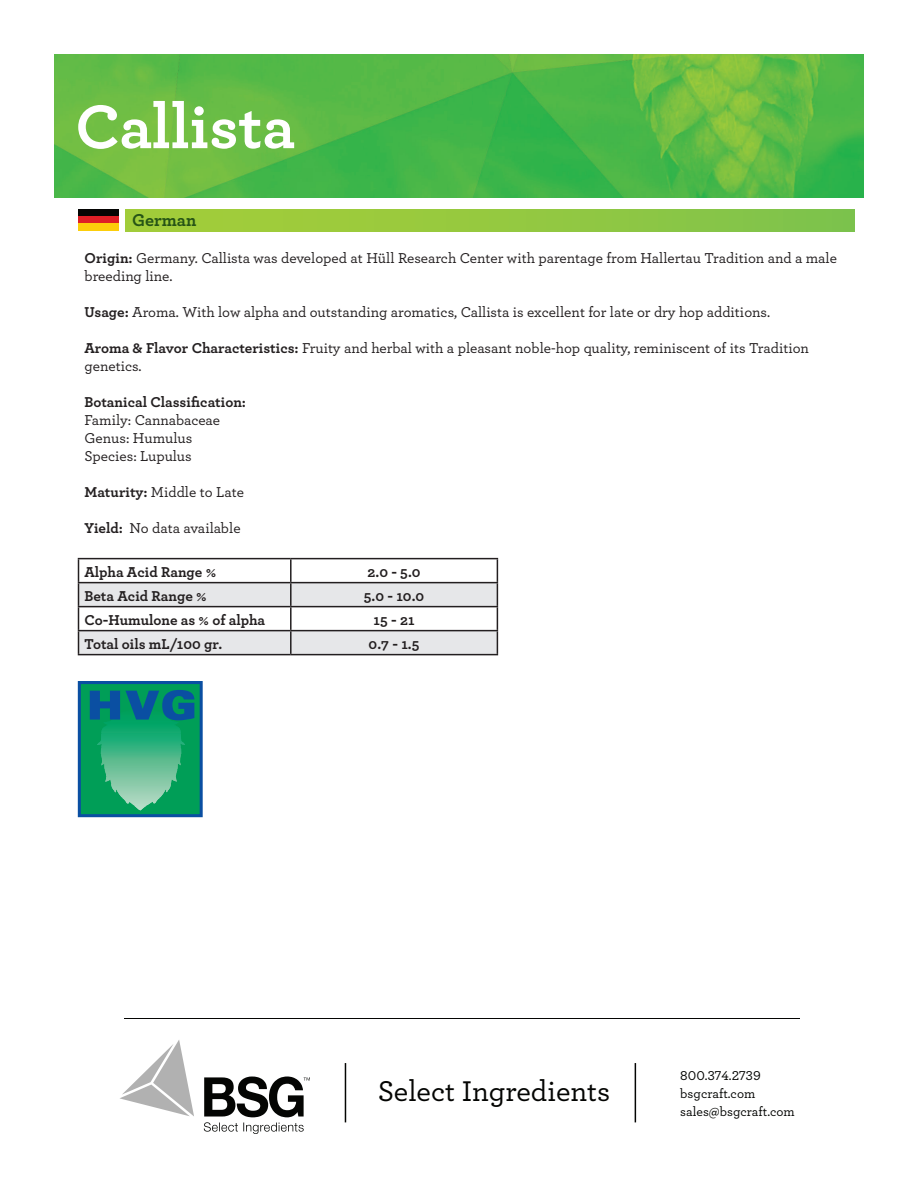
<style>
.page{position:relative;width:918px;height:1188px;background:#fff}
.page>*{position:absolute;margin:0;border:0;box-sizing:border-box;transform-origin:0 0}
.t1{font:700 64.5px "Archer";color:#fff}
.t2{font:500 29.85px "Archer";color:#040503}
.t3{font:700 18px "Archer";color:#265416}
.t4{font:500 15px/18px "Archer";color:#231f20}
.t5{font:700 15px "Archer";color:#231f20}
.t6{font:500 13.5px/18px "Archer";color:#040503}
.s1{font-weight:700}
</style>
<div class="page">
<img style="left:54px;top:54px;width:810px;height:144px">
<div style="left:125px;top:210px;width:729px;height:21px;background:linear-gradient(to right,#a7ce37,#80c34b)"></div>
<hr style="left:124px;top:1018px;width:676px;height:1px;background:#040503">
<hr style="left:345px;top:1063px;width:1px;height:59px;background:#040503">
<hr style="left:635px;top:1063px;width:1px;height:59px;background:#040503">
<svg style="left:120px;top:1040px;width:74px;height:76px"></svg>
<svg style="left:204px;top:1077px;width:106px;height:57px"></svg>
<hr style="left:78px;top:558px;width:213px;height:1px;background:#231f20">
<hr style="left:291px;top:558px;width:207px;height:1px;background:#231f20">
<svg style="left:78px;top:559px;width:420px;height:95px"></svg>
<hr style="left:78px;top:654px;width:213px;height:1px;background:#231f20">
<hr style="left:291px;top:654px;width:207px;height:1px;background:#231f20">
<div style="left:79px;top:683px;width:122px;height:133px;background:#009e57"></div>
<div style="left:78px;top:681px;width:125px;height:136px;border:3px solid #0a4fa2"></div>
<hr style="left:97px;top:712px;width:88px;height:1px;background:#00a05b">
<hr style="left:97px;top:713px;width:88px;height:1px;background:#00a05c">
<hr style="left:97px;top:714px;width:88px;height:1px;background:#00a15d">
<hr style="left:97px;top:715px;width:88px;height:1px;background:#00a15e">
<hr style="left:97px;top:716px;width:88px;height:1px;background:#00a15f">
<hr style="left:97px;top:717px;width:88px;height:1px;background:#00a260">
<hr style="left:97px;top:718px;width:88px;height:1px;background:#00a261">
<hr style="left:97px;top:719px;width:88px;height:1px;background:#00a362">
<hr style="left:97px;top:720px;width:88px;height:1px;background:#00a363">
<hr style="left:97px;top:721px;width:88px;height:1px;background:#00a465">
<hr style="left:97px;top:722px;width:88px;height:1px;background:#00a464">
<hr style="left:97px;top:723px;width:88px;height:1px;background:#00a465">
<hr style="left:97px;top:724px;width:88px;height:1px;background:#00a566">
<hr style="left:97px;top:725px;width:88px;height:1px;background:#02a667">
<hr style="left:97px;top:726px;width:88px;height:1px;background:#05a669">
<hr style="left:97px;top:727px;width:88px;height:1px;background:#07a76a">
<hr style="left:97px;top:728px;width:88px;height:1px;background:#0aa76b">
<hr style="left:97px;top:729px;width:88px;height:1px;background:#0da86c">
<hr style="left:97px;top:730px;width:88px;height:1px;background:#0ea86c">
<hr style="left:97px;top:731px;width:88px;height:1px;background:#11a86e">
<hr style="left:97px;top:732px;width:88px;height:1px;background:#13aa6f">
<hr style="left:97px;top:733px;width:88px;height:1px;background:#11aa70">
<hr style="left:97px;top:734px;width:88px;height:1px;background:#13ab72">
<hr style="left:97px;top:735px;width:88px;height:1px;background:#15ab72">
<hr style="left:97px;top:736px;width:88px;height:1px;background:#16ac74">
<hr style="left:97px;top:737px;width:88px;height:1px;background:#17ac74">
<hr style="left:97px;top:738px;width:88px;height:1px;background:#19ad76">
<hr style="left:97px;top:739px;width:88px;height:1px;background:#1aad77">
<hr style="left:97px;top:740px;width:88px;height:1px;background:#1cae79">
<hr style="left:97px;top:741px;width:88px;height:1px;background:#20af79">
<hr style="left:97px;top:742px;width:88px;height:1px;background:#24af7a">
<hr style="left:97px;top:743px;width:88px;height:1px;background:#27b07b">
<hr style="left:97px;top:744px;width:88px;height:1px;background:#29b07c">
<hr style="left:97px;top:745px;width:88px;height:1px;background:#2cb17d">
<hr style="left:97px;top:746px;width:88px;height:1px;background:#30b17e">
<hr style="left:97px;top:747px;width:88px;height:1px;background:#33b27f">
<hr style="left:97px;top:748px;width:88px;height:1px;background:#36b380">
<hr style="left:97px;top:749px;width:88px;height:1px;background:#39b382">
<hr style="left:97px;top:750px;width:88px;height:1px;background:#3ab484">
<hr style="left:97px;top:751px;width:88px;height:1px;background:#3cb484">
<hr style="left:97px;top:752px;width:88px;height:1px;background:#40b586">
<hr style="left:97px;top:753px;width:88px;height:1px;background:#44b686">
<hr style="left:97px;top:754px;width:88px;height:1px;background:#48b687">
<hr style="left:97px;top:755px;width:88px;height:1px;background:#4cb789">
<hr style="left:97px;top:756px;width:88px;height:1px;background:#50b88a">
<hr style="left:97px;top:757px;width:88px;height:1px;background:#54b98b">
<hr style="left:97px;top:758px;width:88px;height:1px;background:#56b98c">
<hr style="left:97px;top:759px;width:88px;height:1px;background:#5aba8d">
<hr style="left:97px;top:760px;width:88px;height:1px;background:#5cbb8d">
<hr style="left:97px;top:761px;width:88px;height:1px;background:#5ebb8f">
<hr style="left:97px;top:762px;width:88px;height:1px;background:#60bc90">
<hr style="left:97px;top:763px;width:88px;height:1px;background:#62bd91">
<hr style="left:97px;top:764px;width:88px;height:1px;background:#64bd93">
<hr style="left:97px;top:765px;width:88px;height:1px;background:#66be93">
<hr style="left:97px;top:766px;width:88px;height:1px;background:#68be94">
<hr style="left:97px;top:767px;width:88px;height:1px;background:#6abf95">
<hr style="left:97px;top:768px;width:88px;height:1px;background:#6bc097">
<hr style="left:97px;top:769px;width:88px;height:1px;background:#6dc199">
<hr style="left:97px;top:770px;width:88px;height:1px;background:#6fc19a">
<hr style="left:97px;top:771px;width:88px;height:1px;background:#72c29b">
<hr style="left:97px;top:772px;width:88px;height:1px;background:#74c39c">
<hr style="left:97px;top:773px;width:88px;height:1px;background:#75c39d">
<hr style="left:97px;top:774px;width:88px;height:1px;background:#77c39e">
<hr style="left:97px;top:775px;width:88px;height:1px;background:#7ac49f">
<hr style="left:97px;top:776px;width:88px;height:1px;background:#7cc5a0">
<hr style="left:97px;top:777px;width:88px;height:1px;background:#7ec6a3">
<hr style="left:97px;top:778px;width:88px;height:1px;background:#80c7a4">
<hr style="left:97px;top:779px;width:88px;height:1px;background:#83c7a4">
<hr style="left:97px;top:780px;width:88px;height:1px;background:#84c8a5">
<hr style="left:97px;top:781px;width:88px;height:1px;background:#86c8a6">
<hr style="left:97px;top:782px;width:88px;height:1px;background:#88c9a8">
<hr style="left:97px;top:783px;width:88px;height:1px;background:#8acaa9">
<hr style="left:97px;top:784px;width:88px;height:1px;background:#8ccbaa">
<hr style="left:97px;top:785px;width:88px;height:1px;background:#8dcbab">
<hr style="left:97px;top:786px;width:88px;height:1px;background:#90ccae">
<hr style="left:97px;top:787px;width:88px;height:1px;background:#91cdae">
<hr style="left:97px;top:788px;width:88px;height:1px;background:#93cdb0">
<hr style="left:97px;top:789px;width:88px;height:1px;background:#95ceb0">
<hr style="left:97px;top:790px;width:88px;height:1px;background:#97cfb2">
<hr style="left:97px;top:791px;width:88px;height:1px;background:#9ad0b3">
<hr style="left:97px;top:792px;width:88px;height:1px;background:#9cd0b5">
<hr style="left:97px;top:793px;width:88px;height:1px;background:#9ed1b6">
<hr style="left:97px;top:794px;width:88px;height:1px;background:#9fd2b7">
<hr style="left:97px;top:795px;width:88px;height:1px;background:#a1d2b8">
<hr style="left:97px;top:796px;width:88px;height:1px;background:#a3d4ba">
<hr style="left:97px;top:797px;width:88px;height:1px;background:#a5d5bb">
<hr style="left:97px;top:798px;width:88px;height:1px;background:#a7d5bc">
<hr style="left:97px;top:799px;width:88px;height:1px;background:#a9d6be">
<hr style="left:97px;top:800px;width:88px;height:1px;background:#abd7bf">
<hr style="left:97px;top:801px;width:88px;height:1px;background:#acd8c0">
<hr style="left:97px;top:802px;width:88px;height:1px;background:#add8c1">
<hr style="left:97px;top:803px;width:88px;height:1px;background:#afd9c2">
<hr style="left:97px;top:804px;width:88px;height:1px;background:#b1dac4">
<hr style="left:97px;top:805px;width:88px;height:1px;background:#b4dbc6">
<hr style="left:97px;top:806px;width:88px;height:1px;background:#b6dcc6">
<hr style="left:97px;top:807px;width:88px;height:1px;background:#b7ddc8">
<hr style="left:97px;top:808px;width:88px;height:1px;background:#b9dec9">
<hr style="left:97px;top:809px;width:88px;height:1px;background:#badeca">
<hr style="left:97px;top:810px;width:88px;height:1px;background:#bcdfcb">
<svg style="left:90px;top:691px;width:30px;height:29px"></svg>
<svg style="left:126px;top:690px;width:68px;height:30px"></svg>
<svg style="left:78px;top:210px;width:41px;height:7px"></svg>
<svg style="left:78px;top:217px;width:41px;height:7px"></svg>
<div style="left:78px;top:224px;width:41px;height:7px;background:#fcce0b"></div>
<h1 class="t1" style="left:75px;top:76px;width:221px">Callista</h1>
<p class="t3" style="left:132px;top:206px;width:66px">German</p>
<p class="t4" style="left:85px;top:248px;width:754px"><span class="s1">Origin:</span> Germany. Callista was developed at Hüll Research Center with parentage from Hallertau Tradition and a male breeding line.</p>
<p class="t4" style="left:85px;top:302px;width:687px"><span class="s1">Usage:</span> Aroma. With low alpha and outstanding aromatics, Callista is excellent for late or dry hop additions.</p>
<p class="t4" style="left:85px;top:338px;width:726px"><span class="s1">Aroma &amp; Flavor Characteristics:</span> Fruity and herbal with a pleasant noble-hop quality, reminiscent of its Tradition genetics.</p>
<p class="t5" style="left:85px;top:390px;width:163px">Botanical Classification:</p>
<p class="t4" style="left:85px;top:410px;width:137px">Family: Cannabaceae<br>Genus: Humulus<br>Species: Lupulus</p>
<p class="t4" style="left:85px;top:482px;width:161px"><span class="s1">Maturity:</span> Middle to Late</p>
<p class="t4" style="left:85px;top:518px;width:158px"><span class="s1">Yield:</span> No data available</p>
<p class="t5" style="left:85px;top:560px;width:133px">Alpha Acid Range %</p>
<p class="t5" style="left:368px;top:560px;width:55px">2.0 - 5.0</p>
<p class="t5" style="left:85px;top:584px;width:124px">Beta Acid Range %</p>
<p class="t5" style="left:364px;top:584px;width:62px">5.0 - 10.0</p>
<p class="t5" style="left:85px;top:608px;width:182px">Co-Humulone as % of alpha</p>
<p class="t5" style="left:374px;top:608px;width:43px">15 - 21</p>
<p class="t5" style="left:85px;top:632px;width:139px">Total oils mL/100 gr.</p>
<p class="t5" style="left:369px;top:632px;width:52px">0.7 - 1.5</p>
<h2 class="t2" style="left:378px;top:1070px;width:234px">Select Ingredients</h2>
<p class="t6" style="left:680px;top:1066px;width:116px">800.374.2739 bsgcraft.com sales@bsgcraft.com</p>
</div>
